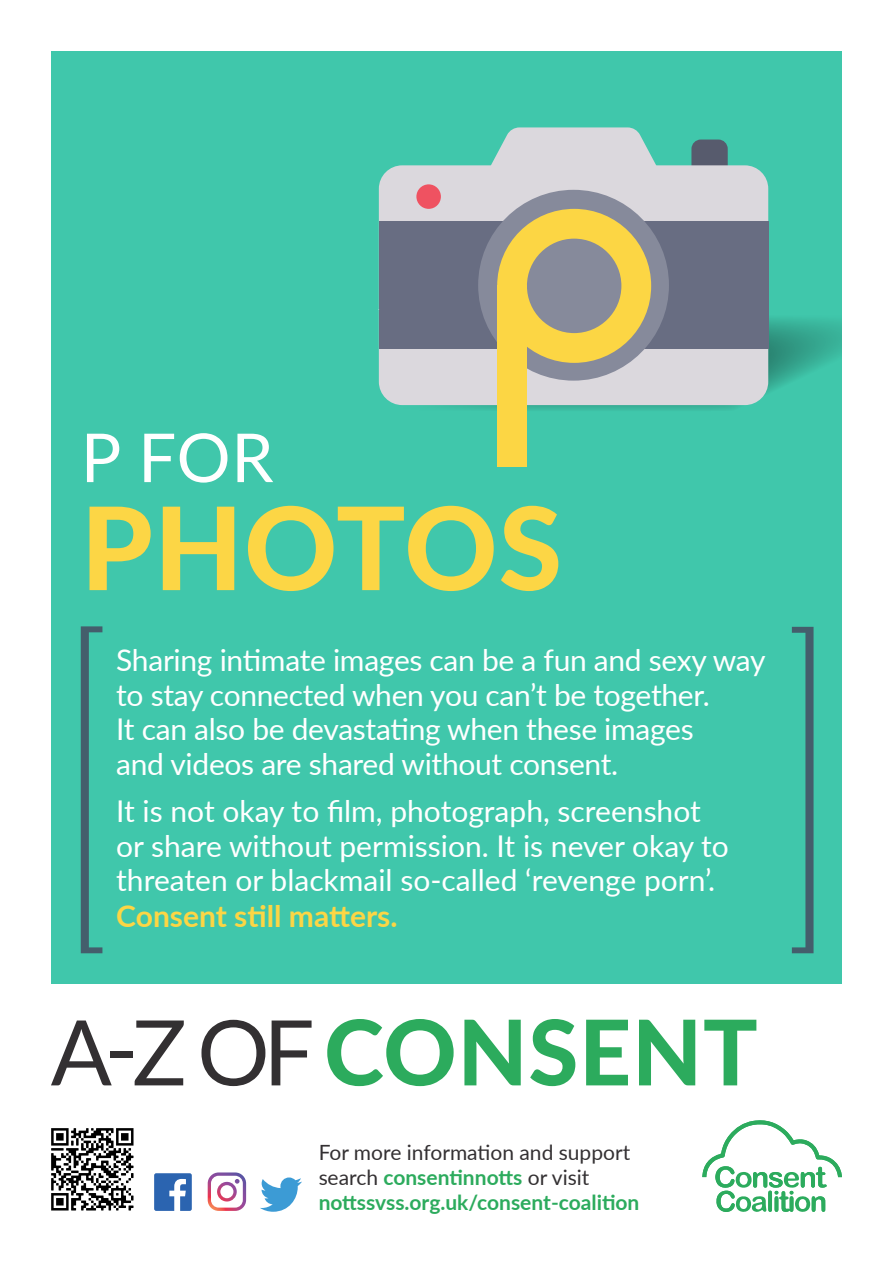
<style>
.page{position:relative;width:893px;height:1263px;background:#fff}
.page>*{position:absolute;margin:0;border:0;box-sizing:border-box;transform-origin:0 0}
.t1{font:800 115.05px "Lato";letter-spacing:.01em;color:#fcd645}
.t2{font:800 90.45px "Lato";letter-spacing:.01em;color:#2cab5d}
.t3{font:67.5px "Lato";color:#fff}
.t4{font:30px/34.5px "Lato";letter-spacing:-.01em;color:#fff}
.t5{font:700 21px/25.2px "Lato";color:#2cab5d}
.s1{font-weight:700;color:#fcd645}
.s2{font-weight:400;color:#333032}
</style>
<div class="page">
<svg style="left:702px;top:1120px;width:140px;height:92px"></svg>
<img style="left:51px;top:1128px;width:83px;height:83px">
<svg style="left:154px;top:1173px;width:38px;height:38px"></svg>
<svg style="left:260px;top:1177px;width:42px;height:35px"></svg>
<svg style="left:208px;top:1172px;width:38px;height:39px"></svg>
<div style="left:51px;top:51px;width:791px;height:933px;background:#40c7ab"></div>
<svg style="left:81px;top:626px;width:21px;height:327px"></svg>
<svg style="left:792px;top:627px;width:21px;height:326px"></svg>
<svg style="left:691px;top:140px;width:37px;height:25px"></svg>
<svg style="left:491px;top:127px;width:165px;height:38px;background:#c5d5d6"></svg>
<div style="left:379px;top:165px;width:389px;height:240px;background:#dbd8dd;border-radius:23px"></div>
<div style="left:478px;top:190px;width:191px;height:191px;background:#868a9b;border-radius:50%"></div>
<div style="left:416px;top:184px;width:25px;height:25px;background:#ef5261;border-radius:50%"></div>
<div style="left:497px;top:285px;width:30px;height:182px;background:#fcd644"></div>
<svg style="left:378px;top:209px;width:464px;height:201px"></svg>
<p class="t3" style="left:81px;top:409px;width:194px">P FOR</p>
<p class="t1" style="left:81px;top:463px;width:483px">PHOTOS</p>
<p class="t4" style="left:116px;top:642px;width:651px">Sharing intimate images can be a fun and sexy way to stay connected when you can’t be together.<br>It can also be devastating when these images<br>and videos are shared without consent.</p>
<p class="t4" style="left:116px;top:792px;width:614px;line-height:35px">It is not okay to film, photograph, screenshot or share without permission. It is never okay to threaten or blackmail so-called ‘revenge porn’.<br><span class="s1">Consent still matters.</span></p>
<h2 class="t2" style="left:51px;top:985px;width:708px"><span class="s2">A-Z OF</span>CONSENT</h2>
<p class="t5" style="left:319px;top:1139px;width:322px"><span class="s2">For more information and support search</span> consentinnotts <span class="s2">or visit </span>nottssvss.org.uk/consent-coalition</p>
</div>
